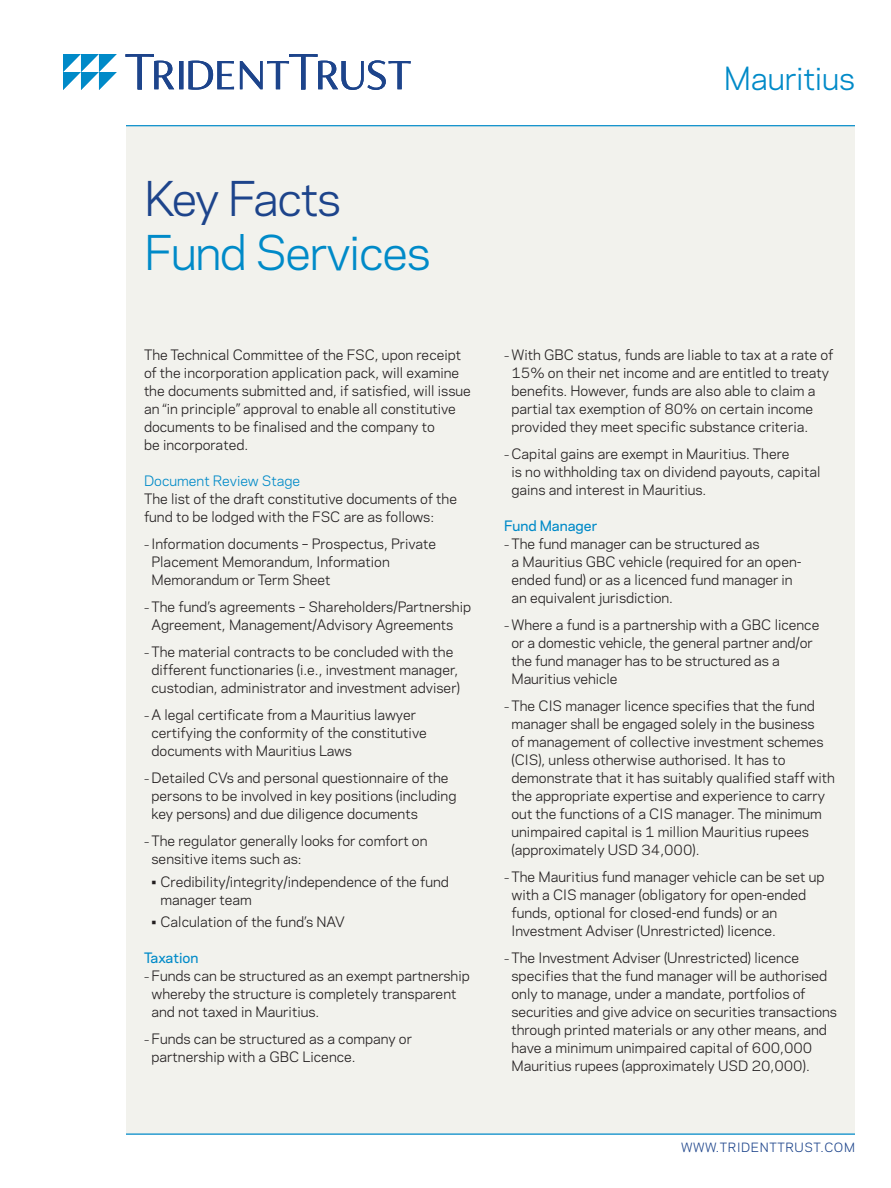
<style>
.page{position:relative;width:891px;height:1188px;background:#fff}
.page>*{position:absolute;margin:0;border:0;box-sizing:border-box;transform-origin:0 0}
.t1{font:45px "Polaris";letter-spacing:-.03em;color:#008ac8}
.t2{font:45px "Polaris";letter-spacing:-.04em;color:#1d448b}
.t3{font:30px "Polaris";letter-spacing:-.01em;color:#008ac8}
._1st_Paragraph{font:13.5px/18px "Polaris";color:#231f20}
.Head_2{font:13.5px "Polaris";color:#008ac8}
.Head_1{font:500 13.5px "Polaris";color:#008ac8}
.t4{font:12px "Polaris";letter-spacing:.05em;color:#1d448b}
.s1{font-size:10.5px}
</style>
<div class="page">
<div style="left:126px;top:126px;width:729px;height:1008px;background:#f2f2ed"></div>
<hr style="left:126px;top:126px;width:729px;height:1px;background:#008ac8">
<hr style="left:126px;top:1134px;width:729px;height:1px;background:#008ac8">
<svg style="left:126px;top:54px;width:285px;height:36px"></svg>
<svg style="left:63px;top:54px;width:54px;height:36px"></svg>
<h2 class="t3" style="left:724px;top:56px;width:133px">Mauritius</h2>
<h1 class="t2" style="left:144px;top:165px;width:199px">Key Facts</h1>
<h1 class="t1" style="left:144px;top:219px;width:288px">Fund Services</h1>
<p class="_1st_Paragraph" style="left:144px;top:345px;width:329px">The Technical Committee of the FSC, upon receipt of the incorporation application pack, will examine the documents submitted and, if satisfied, will issue an “in principle” approval to enable all constitutive documents to be finalised and the company to<br>be incorporated.</p>
<p class="Head_2" style="left:144px;top:471px;width:158px">Document Review Stage</p>
<p class="_1st_Paragraph" style="left:144px;top:489px;width:315px">The list of the draft constitutive documents of the fund to be lodged with the FSC are as follows:</p>
<p class="_1st_Paragraph" style="left:152px;top:534px;width:286px;text-indent:-8px"><span class="s1">–</span> Information documents – Prospectus, Private<br>Placement Memorandum, Information<br>Memorandum or Term Sheet</p>
<p class="_1st_Paragraph" style="left:152px;top:597px;width:321px;text-indent:-8px"><span class="s1">–</span> The fund’s agreements – Shareholders/Partnership<br>Agreement, Management/Advisory Agreements</p>
<p class="_1st_Paragraph" style="left:144px;top:642px;width:317px;text-align:center"><span class="s1">–</span> The material contracts to be concluded with the different functionaries (i.e., investment manager, custodian, administrator and investment adviser)</p>
<p class="_1st_Paragraph" style="left:152px;top:705px;width:277px;text-indent:-8px"><span class="s1">–</span> A legal certificate from a Mauritius lawyer certifying the conformity of the constitutive documents with Mauritius Laws</p>
<p class="_1st_Paragraph" style="left:152px;top:768px;width:306px;text-indent:-8px"><span class="s1">–</span> Detailed CVs and personal questionnaire of the persons to be involved in key positions (including key persons) and due diligence documents</p>
<p class="_1st_Paragraph" style="left:152px;top:831px;width:277px;text-indent:-8px"><span class="s1">–</span> The regulator generally looks for comfort on sensitive items such as:</p>
<p class="_1st_Paragraph" style="left:160px;top:872px;width:290px;text-indent:-9px">• Credibility/integrity/independence of the fund manager team</p>
<p class="_1st_Paragraph" style="left:152px;top:912px;width:195px">• Calculation of the fund’s NAV</p>
<p class="Head_1" style="left:144px;top:948px;width:56px">Taxation</p>
<p class="_1st_Paragraph" style="left:152px;top:966px;width:320px;text-indent:-8px"><span class="s1">–</span> Funds can be structured as an exempt partnership whereby the structure is completely transparent and not taxed in Mauritius.</p>
<p class="_1st_Paragraph" style="left:152px;top:1029px;width:262px;text-indent:-8px"><span class="s1">–</span> Funds can be structured as a company or partnership with a GBC Licence.</p>
<p class="_1st_Paragraph" style="left:512px;top:345px;width:323px;text-indent:-8px"><span class="s1">–</span> With GBC status, funds are liable to tax at a rate of 15% on their net income and are entitled to treaty benefits. However, funds are also able to claim a partial tax exemption of 80% on certain income provided they meet specific substance criteria.</p>
<p class="_1st_Paragraph" style="left:512px;top:444px;width:310px;text-indent:-8px"><span class="s1">–</span> Capital gains are exempt in Mauritius. There<br>is no withholding tax on dividend payouts, capital gains and interest in Mauritius.</p>
<p class="Head_1" style="left:504px;top:516px;width:95px">Fund Manager</p>
<p class="_1st_Paragraph" style="left:512px;top:534px;width:292px;text-indent:-8px"><span class="s1">–</span> The fund manager can be structured as<br>a Mauritius GBC vehicle (required for an open&shy;ended fund) or as a licenced fund manager in an equivalent jurisdiction.</p>
<p class="_1st_Paragraph" style="left:512px;top:615px;width:309px;text-indent:-8px"><span class="s1">–</span> Where a fund is a partnership with a GBC licence or a domestic vehicle, the general partner and/or the fund manager has to be structured as a Mauritius vehicle</p>
<p class="_1st_Paragraph" style="left:512px;top:696px;width:325px;text-indent:-8px"><span class="s1">–</span> The CIS manager licence specifies that the fund manager shall be engaged solely in the business<br>of management of collective investment schemes (CIS), unless otherwise authorised. It has to demonstrate that it has suitably qualified staff with the appropriate expertise and experience to carry out the functions of a CIS manager. The minimum unimpaired capital is 1 million Mauritius rupees (approximately USD 34,000).</p>
<p class="_1st_Paragraph" style="left:512px;top:867px;width:315px;text-indent:-8px"><span class="s1">–</span> The Mauritius fund manager vehicle can be set up with a CIS manager (obligatory for open-ended funds, optional for closed-end funds) or an Investment Adviser (Unrestricted) licence.</p>
<p class="_1st_Paragraph" style="left:512px;top:948px;width:327px;text-indent:-8px"><span class="s1">–</span> The Investment Adviser (Unrestricted) licence specifies that the fund manager will be authorised only to manage, under a mandate, portfolios of securities and give advice on securities transactions through printed materials or any other means, and have a minimum unimpaired capital of 600,000<br>Mauritius rupees (approximately USD 20,000).</p>
<p class="t4" style="left:681px;top:1138px;width:175px">WWW.TRIDENTTRUST.COM</p>
</div>
